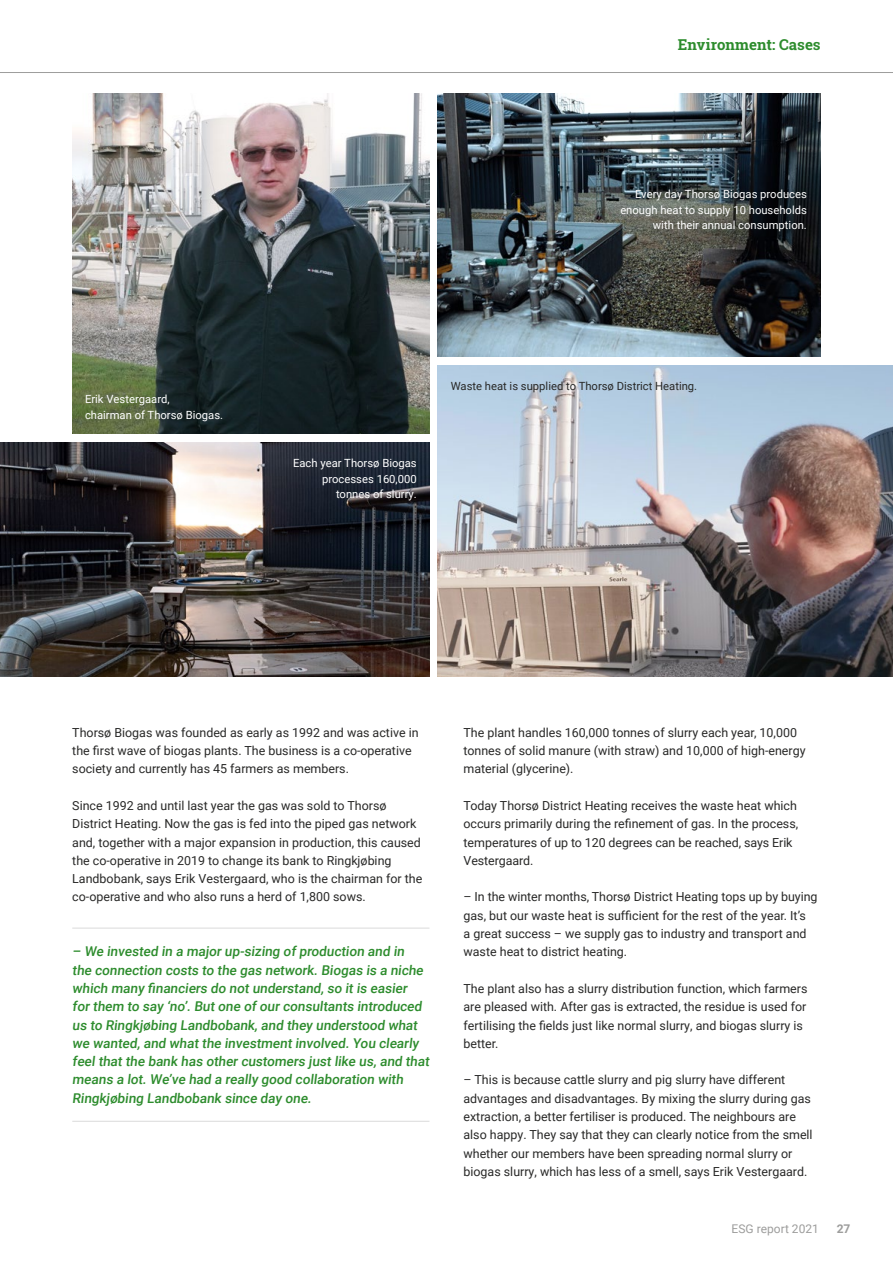
<style>
.page{position:relative;width:893px;height:1263px;background:#fff}
.page>*{position:absolute;margin:0;border:0;box-sizing:border-box;transform-origin:0 0}
.t1{font:700 15px "Roboto Slab";letter-spacing:.005em;color:#2d8c2d}
.t2{font:500 13.5px/18.3px "Roboto";color:#2d8c2d}
.t3{font:12.45px/18.3px "Roboto";color:#282827}
.t4{font:12px "Roboto";color:#9d9d9c}
.t5{font:700 12px "Roboto";color:#9d9d9c}
.t6{font:11.25px/15.8px "Roboto";color:#fff;text-align:right}
.t7{font:11.25px "Roboto";color:#282827}
</style>
<div class="page">
<img style="left:438px;top:365px;width:455px;height:311px">
<hr style="left:72px;top:1121px;width:357px;height:1px;background:#dadada">
<hr style="left:72px;top:928px;width:357px;height:1px;background:#dadada">
<img style="left:72px;top:94px;width:357px;height:340px">
<img style="left:0;top:442px;width:429px;height:234px">
<img style="left:438px;top:94px;width:383px;height:263px">
<hr style="left:0;top:72px;width:893px;height:1px;background:#9d9d9c">
<p class="t6" style="left:85px;top:391px;width:140px;text-align:left">Erik Vestergaard,<br>chairman of Thorsø Biogas.</p>
<p class="t1" style="left:678px;top:34px;width:144px">Environment: Cases</p>
<p class="t6" style="left:620px;top:186px;width:188px">Every day Thorsø Biogas produces enough heat to supply 10 households with their annual consumption.</p>
<p class="t6" style="left:293px;top:454px;width:125px">Each year Thorsø Biogas processes 160,000 tonnes of slurry.</p>
<p class="t7" style="left:451px;top:378px;width:248px">Waste heat is supplied to Thorsø District Heating.</p>
<p class="t3" style="left:72px;top:723px;width:348px">Thorsø Biogas was founded as early as 1992 and was active in the first wave of biogas plants. The business is a co-operative society and currently has 45 farmers as members.</p>
<p class="t3" style="left:72px;top:796px;width:352px">Since 1992 and until last year the gas was sold to Thorsø District Heating. Now the gas is fed into the piped gas network and, together with a major expansion in production, this caused the co-operative in 2019 to change its bank to Ringkjøbing Landbobank, says Erik Vestergaard, who is the chairman for the co-operative and who also runs a herd of 1,800 sows.</p>
<p class="t2" style="left:72px;top:942px;width:361px">– We invested in a major up-sizing of production and in<br>the connection costs to the gas network. Biogas is a niche which many financiers do not understand, so it is easier for them to say ‘no’. But one of our consultants introduced us to Ringkjøbing Landbobank, and they understood what we wanted, and what the investment involved. You clearly feel that the bank has other customers just like us, and that means a lot. We’ve had a really good collaboration with Ringkjøbing Landbobank since day one.</p>
<p class="t3" style="left:463px;top:723px;width:344px">The plant handles 160,000 tonnes of slurry each year, 10,000 tonnes of solid manure (with straw) and 10,000 of high-energy material (glycerine).</p>
<p class="t3" style="left:463px;top:796px;width:336px">Today Thorsø District Heating receives the waste heat which occurs primarily during the refinement of gas. In the process, temperatures of up to 120 degrees can be reached, says Erik Vestergaard.</p>
<p class="t3" style="left:463px;top:887px;width:355px">– In the winter months, Thorsø District Heating tops up by buying gas, but our waste heat is sufficient for the rest of the year. It’s<br>a great success – we supply gas to industry and transport and waste heat to district heating.</p>
<p class="t3" style="left:463px;top:979px;width:345px">The plant also has a slurry distribution function, which farmers are pleased with. After gas is extracted, the residue is used for fertilising the fields just like normal slurry, and biogas slurry is better.</p>
<p class="t3" style="left:463px;top:1070px;width:351px">– This is because cattle slurry and pig slurry have different advantages and disadvantages. By mixing the slurry during gas extraction, a better fertiliser is produced. The neighbours are also happy. They say that they can clearly notice from the smell whether our members have been spreading normal slurry or biogas slurry, which has less of a smell, says Erik Vestergaard.</p>
<p class="t4" style="left:732px;top:1220px;width:89px">ESG report 2021</p>
<p class="t5" style="left:837px;top:1220px;width:15px">27</p>
</div>
